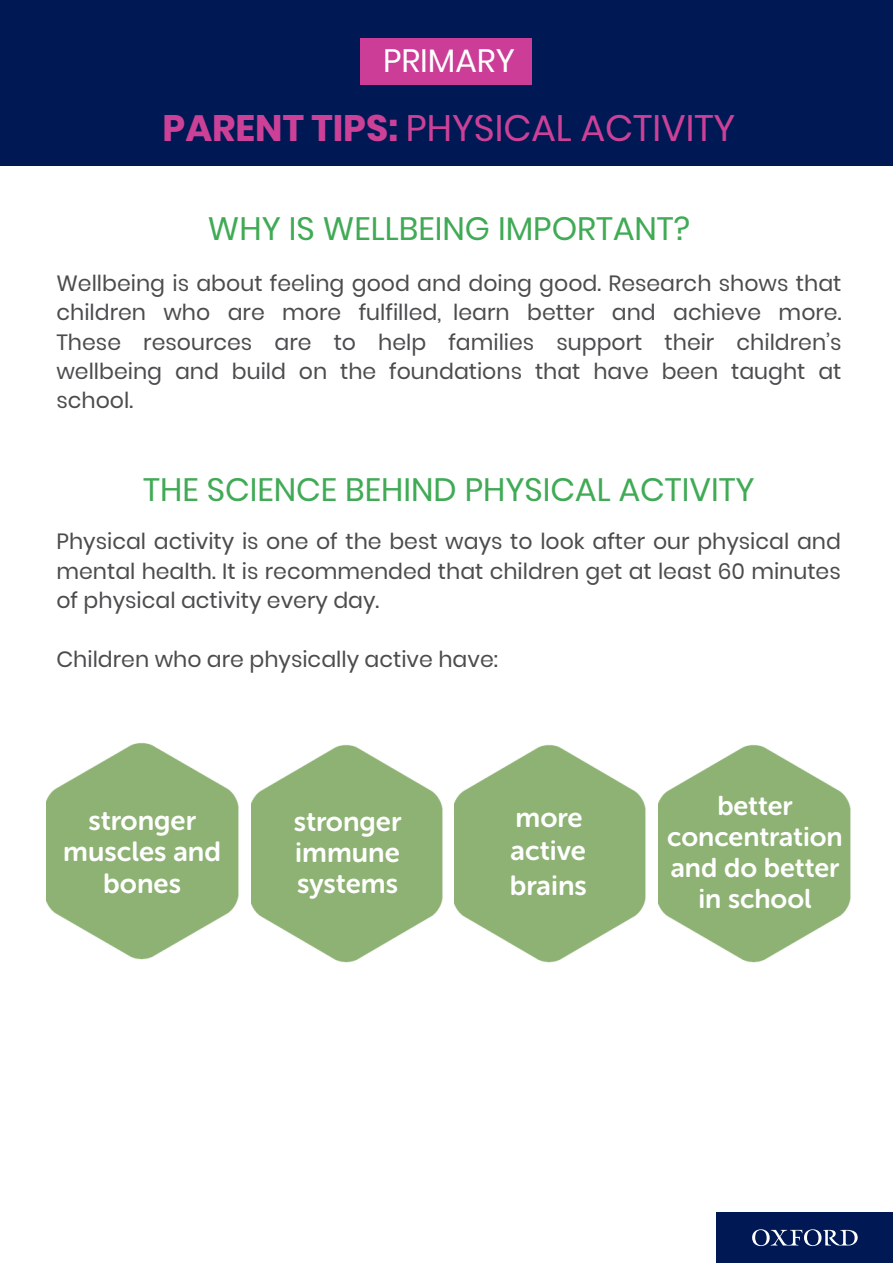
<style>
.page{position:relative;width:893px;height:1263px;background:#fff}
.page>*{position:absolute;margin:0;border:0;box-sizing:border-box;transform-origin:0 0}
.A_head{font:36.75px "Poppins";color:#cc4197}
.A_head-2{font:32.4px "Poppins";color:#40aa55}
.A_head-3{font:32.4px "Poppins";color:#fff}
.t1{font:27.6px/31px "Museo Sans Rounded 700";color:#fff;text-align:center}
.t2{font:27px/31px "Museo Sans Rounded 700";color:#fff;text-align:center}
.A_head-4{font:22.05px/29.4px "Poppins";color:#4b4c4d;text-align:justify}
.s1{font-weight:700}
</style>
<div class="page">
<img style="left:47px;top:742px;width:192px;height:218px">
<img style="left:251px;top:744px;width:192px;height:219px">
<img style="left:454px;top:744px;width:192px;height:219px">
<img style="left:658px;top:744px;width:193px;height:219px">
<div style="left:716px;top:1212px;width:177px;height:51px;background:#001954"></div>
<svg style="left:752px;top:1229px;width:106px;height:17px"></svg>
<div style="left:0;top:0;width:893px;height:166px;background:#001954"></div>
<div style="left:361px;top:38px;width:171px;height:47px;background:#cb3d97"></div>
<p class="A_head-3" style="left:383px;top:42px;width:133px">PRIMARY</p>
<p class="A_head" style="left:163px;top:107px;width:574px"><span class="s1">PARENT TIPS:</span> PHYSICAL ACTIVITY</p>
<p class="A_head-2" style="left:208px;top:210px;width:484px">WHY IS WELLBEING IMPORTANT?</p>
<p class="A_head-4" style="left:56px;top:268px;width:786px">Wellbeing is about feeling good and doing good. Research shows that children who are more fulfilled, learn better and achieve more.<br>These resources are to help families support their children’s wellbeing and build on the foundations that have been taught at school.</p>
<p class="A_head-2" style="left:143px;top:471px;width:613px">THE SCIENCE BEHIND PHYSICAL ACTIVITY</p>
<p class="A_head-4" style="left:56px;top:527px;width:786px">Physical activity is one of the best ways to look after our physical and mental health. It is recommended that children get at least 60 minutes of physical activity every day.</p>
<p class="A_head-4" style="left:56px;top:645px;width:443px">Children who are physically active have:</p>
<p class="t1" style="left:63px;top:805px;width:159px">stronger muscles and bones</p>
<p class="t1" style="left:294px;top:806px;width:109px;text-align:justify">stronger immune systems</p>
<p class="t1" style="left:510px;top:801px;width:79px;line-height:33.8px;text-align:left">more active brains</p>
<p class="t2" style="left:667px;top:790px;width:177px">better concentration and do better in school</p>
</div>
